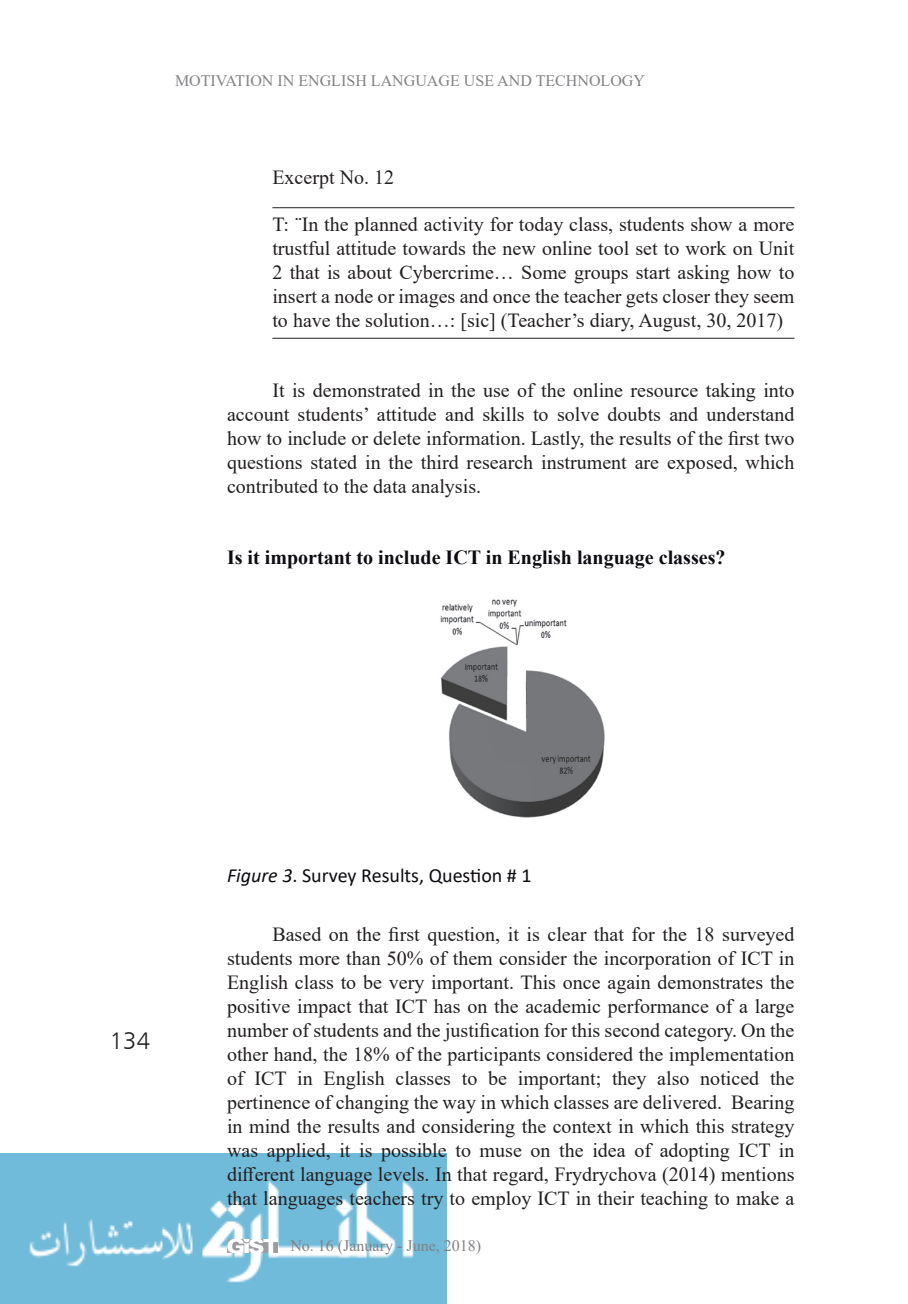
<style>
.page{position:relative;width:908px;height:1304px;background:#fff}
.page>*{position:absolute;margin:0;border:0;box-sizing:border-box;transform-origin:0 0}
.t1{font:24px "Humanist 777 BT Light B";color:#231f20}
.t2{font:20px/24px "Times New Roman";color:#231f20;text-align:justify}
.t3{font:700 20px "Times New Roman";color:#0e0b11}
.t4{font:20px "Calibri";color:#0e0b11}
.t5{font:16px "Times New Roman";color:#808285}
.s1{font-style:italic}
</style>
<div class="page">
<img style="left:0;top:1154px;width:446px;height:150px">
<img style="left:227px;top:1239px;width:51px;height:13px">
<hr style="left:272px;top:207px;width:522px;height:1px;background:#231f20">
<hr style="left:272px;top:338px;width:522px;height:1px;background:#231f20">
<img style="left:440px;top:599px;width:165px;height:219px">
<p class="t5" style="left:175px;top:69px;width:471px">MOTIVATION IN ENGLISH LANGUAGE USE AND TECHNOLOGY</p>
<p class="t2" style="left:272px;top:165px;width:123px">Excerpt No. 12</p>
<p class="t2" style="left:272px;top:211px;width:523px">T: ¨In the planned activity for today class, students show a more trustful attitude towards the new online tool set to work on Unit 2 that is about Cybercrime… Some groups start asking how to insert a node or images and once the teacher gets closer they seem to have the solution…: [sic] (Teacher’s diary, August, 30, 2017)</p>
<p class="t2" style="left:227px;top:378px;width:568px;text-indent:45px">It is demonstrated in the use of the online resource taking into account students’ attitude and skills to solve doubts and understand how to include or delete information. Lastly, the results of the first two questions stated in the third research instrument are exposed, which contributed to the data analysis.</p>
<p class="t3" style="left:227px;top:543px;width:500px">Is it important to include ICT in English language classes?</p>
<p class="t1" style="left:110px;top:1026px;width:42px">134</p>
<p class="t4" style="left:227px;top:862px;width:306px"><span class="s1">Figure 3</span>. Survey Results, Question # 1</p>
<p class="t2" style="left:227px;top:922px;width:568px;text-indent:45px">Based on the first question, it is clear that for the 18 surveyed students more than 50% of them consider the incorporation of ICT in English class to be very important. This once again demonstrates the positive impact that ICT has on the academic performance of a large number of students and the justification for this second category. On the other hand, the 18% of the participants considered the implementation of ICT in English classes to be important; they also noticed the pertinence of changing the way in which classes are delivered. Bearing in mind the results and considering the context in which this strategy was applied, it is possible to muse on the idea of adopting ICT in different language levels. In that regard, Frydrychova (2014) mentions that languages teachers try to employ ICT in their teaching to make a</p>
<p class="t5" style="left:290px;top:1235px;width:192px">No. 16 (January - June, 2018)</p>
</div>
